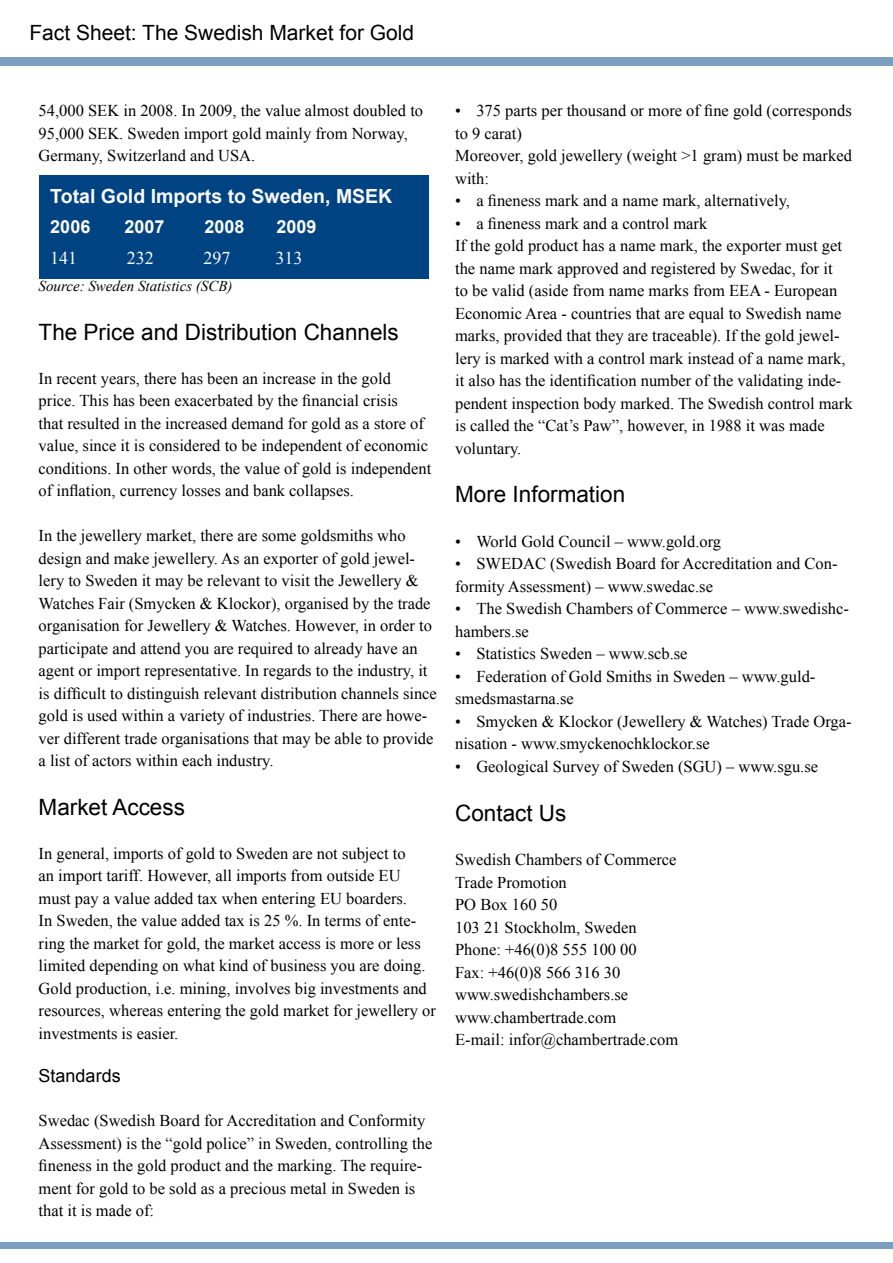
<style>
.page{position:relative;width:893px;height:1263px;background:#fff}
.page>*{position:absolute;margin:0;border:0;box-sizing:border-box;transform-origin:0 0}
.t1{font:22.5px "Arial";color:#000}
.t2{font:21px "Arial";color:#000}
.t3{font:700 19.5px "Arial";color:#fbfbfb}
.t4{font:700 18px "Arial";color:#fbfbfb}
.t5{font:18px "Times New Roman";color:#fbfbfb}
.t6{font:18px "Arial";color:#000}
.t7{font:16.5px/22.5px "Times New Roman";color:#000}
.t8{font:italic 15px "Times New Roman";color:#000}
</style>
<div class="page">
<div style="left:39px;top:175px;width:390px;height:104px;background:#004383"></div>
<div style="left:0;top:57px;width:893px;height:8px;background:#7b9dbe"></div>
<div style="left:0;top:1242px;width:893px;height:6px;background:#7b9dbe"></div>
<p class="t2" style="left:29px;top:19px;width:386px">Fact Sheet: The Swedish Market for Gold</p>
<p class="t7" style="left:39px;top:99px;width:386px">54,000 SEK in 2008. In 2009, the value almost doubled to<br>95,000 SEK. Sweden import gold mainly from Norway,<br>Germany, Switzerland and USA.</p>
<p class="t3" style="left:50px;top:183px;width:344px">Total Gold Imports to Sweden, MSEK</p>
<p class="t4" style="left:50px;top:215px;width:42px">2006</p>
<p class="t4" style="left:124px;top:215px;width:42px">2007</p>
<p class="t4" style="left:204px;top:215px;width:42px">2008</p>
<p class="t4" style="left:276px;top:215px;width:42px">2009</p>
<p class="t5" style="left:50px;top:246px;width:28px">141</p>
<p class="t5" style="left:127px;top:246px;width:28px">232</p>
<p class="t5" style="left:203px;top:246px;width:28px">297</p>
<p class="t5" style="left:275px;top:246px;width:28px">313</p>
<p class="t8" style="left:39px;top:276px;width:196px">Source: Sweden Statistics (SCB)</p>
<h1 class="t1" style="left:39px;top:317px;width:362px">The Price and Distribution Channels</h1>
<p class="t7" style="left:39px;top:367px;width:394px">In recent years, there has been an increase in the gold price. This has been exacerbated by the financial crisis<br>that resulted in the increased demand for gold as a store of value, since it is considered to be independent of economic conditions. In other words, the value of gold is independent of inflation, currency losses and bank collapses.</p>
<p class="t7" style="left:39px;top:524px;width:400px">In the jewellery market, there are some goldsmiths who design and make jewellery. As an exporter of gold jewel&shy;lery to Sweden it may be relevant to visit the Jewellery &amp; Watches Fair (Smycken &amp; Klockor), organised by the trade organisation for Jewellery &amp; Watches. However, in order to participate and attend you are required to already have an agent or import representative. In regards to the industry, it is difficult to distinguish relevant distribution channels since gold is used within a variety of industries. There are howe&shy;ver different trade organisations that may be able to provide a list of actors within each industry.</p>
<h1 class="t1" style="left:39px;top:792px;width:148px">Market Access</h1>
<p class="t7" style="left:39px;top:842px;width:399px">In general, imports of gold to Sweden are not subject to<br>an import tariff. However, all imports from outside EU must pay a value added tax when entering EU boarders.<br>In Sweden, the value added tax is 25 %. In terms of ente&shy;ring the market for gold, the market access is more or less limited depending on what kind of business you are doing.<br>Gold production, i.e. mining, involves big investments and resources, whereas entering the gold market for jewellery or investments is easier.</p>
<p class="t6" style="left:39px;top:1064px;width:84px">Standards</p>
<p class="t7" style="left:39px;top:1109px;width:395px">Swedac (Swedish Board for Accreditation and Conformity Assessment) is the “gold police” in Sweden, controlling the fineness in the gold product and the marking. The require&shy;ment for gold to be sold as a precious metal in Sweden is that it is made of:</p>
<p class="t7" style="left:476px;top:99px;width:377px">375 parts per thousand or more of fine gold (corresponds</p>
<p class="t7" style="left:455px;top:122px;width:68px">to 9 carat)</p>
<p class="t7" style="left:455px;top:144px;width:398px">Moreover, gold jewellery (weight &gt;1 gram) must be marked</p>
<p class="t7" style="left:455px;top:167px;width:35px">with:</p>
<p class="t7" style="left:476px;top:189px;width:315px">a fineness mark and a name mark, alternatively,</p>
<p class="t7" style="left:476px;top:212px;width:232px">a fineness mark and a control mark</p>
<p class="t7" style="left:455px;top:234px;width:388px">If the gold product has a name mark, the exporter must get</p>
<p class="t7" style="left:455px;top:257px;width:379px">the name mark approved and registered by Swedac, for it</p>
<p class="t7" style="left:455px;top:279px;width:384px">to be valid (aside from name marks from EEA - European</p>
<p class="t7" style="left:455px;top:302px;width:388px">Economic Area - countries that are equal to Swedish name</p>
<p class="t7" style="left:455px;top:324px;width:386px">marks, provided that they are traceable). If the gold jewel-</p>
<p class="t7" style="left:455px;top:347px;width:392px">lery is marked with a control mark instead of a name mark,</p>
<p class="t7" style="left:455px;top:369px;width:388px">it also has the identification number of the validating inde-</p>
<p class="t7" style="left:455px;top:392px;width:399px">pendent inspection body marked. The Swedish control mark</p>
<p class="t7" style="left:455px;top:414px;width:371px">is called the “Cat’s Paw”, however, in 1988 it was made</p>
<p class="t7" style="left:455px;top:437px;width:68px">voluntary.</p>
<h1 class="t1" style="left:455px;top:480px;width:172px">More Information</h1>
<p class="t7" style="left:476px;top:529px;width:246px">World Gold Council – www.gold.org</p>
<p class="t7" style="left:476px;top:552px;width:363px">SWEDAC (Swedish Board for Accreditation and Con-</p>
<p class="t7" style="left:455px;top:574px;width:259px">formity Assessment) – www.swedac.se</p>
<p class="t7" style="left:476px;top:597px;width:374px">The Swedish Chambers of Commerce – www.swedishc-</p>
<p class="t7" style="left:455px;top:619px;width:75px">hambers.se</p>
<p class="t7" style="left:476px;top:642px;width:213px">Statistics Sweden – www.scb.se</p>
<p class="t7" style="left:476px;top:664px;width:340px">Federation of Gold Smiths in Sweden – www.guld-</p>
<p class="t7" style="left:455px;top:687px;width:120px">smedsmastarna.se</p>
<p class="t7" style="left:476px;top:709px;width:377px">Smycken &amp; Klockor (Jewellery &amp; Watches) Trade Orga-</p>
<p class="t7" style="left:455px;top:732px;width:256px">nisation - www.smyckenochklockor.se</p>
<p class="t7" style="left:476px;top:754px;width:343px">Geological Survey of Sweden (SGU) – www.sgu.se</p>
<h1 class="t1" style="left:455px;top:798px;width:113px">Contact Us</h1>
<p class="t7" style="left:455px;top:848px;width:225px">Swedish Chambers of Commerce<br>Trade Promotion<br>PO Box 160 50<br>103 21 Stockholm, Sweden<br>Phone: +46(0)8 555 100 00<br>Fax: +46(0)8 566 316 30 www.swedishchambers.se www.chambertrade.com<br>E-mail: infor@chambertrade.com</p>
<p class="t7" style="left:455px;top:99px;width:7px">•</p>
<p class="t7" style="left:455px;top:189px;width:7px">• •</p>
<p class="t7" style="left:455px;top:529px;width:7px">• •</p>
<p class="t7" style="left:455px;top:597px;width:7px">•</p>
<p class="t7" style="left:455px;top:642px;width:7px">• •</p>
<p class="t7" style="left:455px;top:709px;width:7px">•</p>
<p class="t7" style="left:455px;top:754px;width:7px">•</p>
</div>
